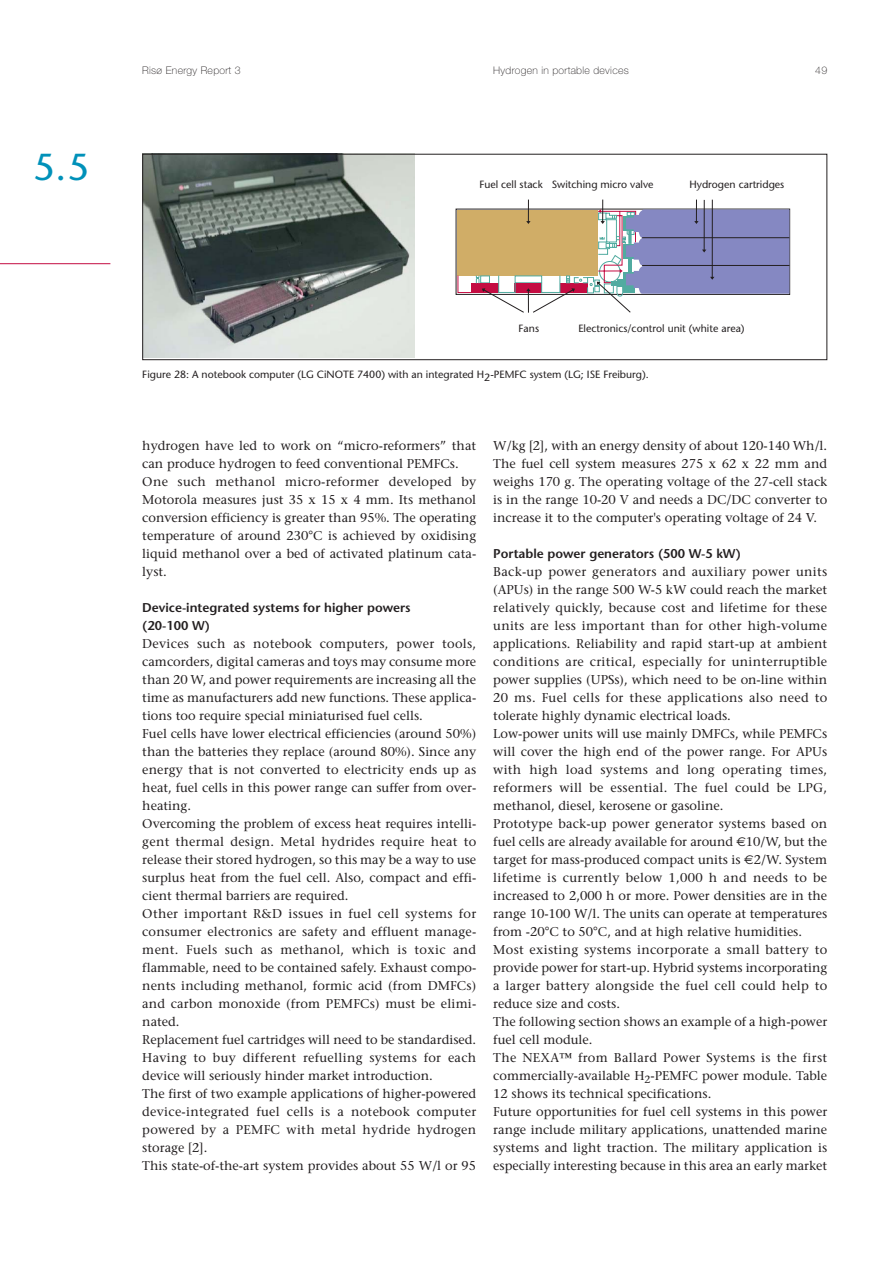
<style>
.page{position:relative;width:893px;height:1263px;background:#fff}
.page>*{position:absolute;margin:0;border:0;box-sizing:border-box;transform-origin:0 0}
.t1{font:37.5px "Stone Sans";color:#0091b9}
.t2{font:12.75px/18px "Stone Serif";color:#231f20}
.t3{font:600 12.75px/18px "Stone Sans";color:#231f20}
.t4{font:10.5px "Stone Sans";color:#231f20}
.t5{font:100 10.5px "Helvetica Neue";letter-spacing:.03em;color:#231f20}
.s1{font-family:"Euro Sans"}
</style>
<div class="page">
<img style="left:144px;top:156px;width:270px;height:202px">
<hr style="left:0;top:263px;width:110px;height:1px;background:#c40c42">
<svg style="left:457px;top:200px;width:332px;height:161px"></svg>
<div style="left:142px;top:154px;width:685px;height:206px;border:1px solid #231f20"></div>
<h1 class="t1" style="left:34px;top:153px;width:57px">5.5</h1>
<p class="t5" style="left:142px;top:67px;width:100px">Risø Energy Report 3</p>
<p class="t5" style="left:493px;top:67px;width:137px">Hydrogen in portable devices</p>
<p class="t5" style="left:815px;top:67px;width:13px">49</p>
<p class="t4" style="left:479px;top:180px;width:176px">Fuel cell stack Switching micro valve</p>
<p class="t4" style="left:689px;top:180px;width:96px">Hydrogen cartridges</p>
<p class="t4" style="left:518px;top:324px;width:22px">Fans</p>
<p class="t4" style="left:578px;top:324px;width:168px">Electronics/control unit (white area)</p>
<p class="t4" style="left:142px;top:370px;width:508px">Figure 28: A notebook computer (LG CiNOTE 7400) with an integrated H2-PEMFC system (LG; ISE Freiburg).</p>
<p class="t2" style="left:142px;top:438px;width:335px">hydrogen have led to work on “micro-reformers” that can produce hydrogen to feed conventional PEMFCs.<br>One such methanol micro-reformer developed by Motorola measures just 35 x 15 x 4 mm. Its methanol conversion efficiency is greater than 95%. The operating temperature of around 230°C is achieved by oxidising liquid methanol over a bed of activated platinum cata&shy;lyst.</p>
<p class="t3" style="left:142px;top:600px;width:270px">Device-integrated systems for higher powers (20-100 W)</p>
<p class="t2" style="left:142px;top:636px;width:335px">Devices such as notebook computers, power tools, camcorders, digital cameras and toys may consume more than 20 W, and power requirements are increasing all the time as manufacturers add new functions. These applica&shy;tions too require special miniaturised fuel cells.<br>Fuel cells have lower electrical efficiencies (around 50%) than the batteries they replace (around 80%). Since any energy that is not converted to electricity ends up as heat, fuel cells in this power range can suffer from over&shy;heating.<br>Overcoming the problem of excess heat requires intelli&shy;gent thermal design. Metal hydrides require heat to release their stored hydrogen, so this may be a way to use surplus heat from the fuel cell. Also, compact and effi&shy;cient thermal barriers are required.<br>Other important R&amp;D issues in fuel cell systems for consumer electronics are safety and effluent manage&shy;ment. Fuels such as methanol, which is toxic and flammable, need to be contained safely. Exhaust compo&shy;nents including methanol, formic acid (from DMFCs) and carbon monoxide (from PEMFCs) must be elimi&shy;nated.<br>Replacement fuel cartridges will need to be standardised.<br>Having to buy different refuelling systems for each device will seriously hinder market introduction.<br>The first of two example applications of higher-powered device-integrated fuel cells is a notebook computer powered by a PEMFC with metal hydride hydrogen storage [2].<br>This state-of-the-art system provides about 55 W/l or 95</p>
<p class="t2" style="left:493px;top:438px;width:335px;text-align:justify">W/kg [2], with an energy density of about 120-140 Wh/l.<br>The fuel cell system measures 275 x 62 x 22 mm and weighs 170 g. The operating voltage of the 27-cell stack is in the range 10-20 V and needs a DC/DC converter to increase it to the computer's operating voltage of 24 V.</p>
<p class="t3" style="left:493px;top:546px;width:249px">Portable power generators (500 W-5 kW)</p>
<p class="t2" style="left:493px;top:564px;width:335px">Back-up power generators and auxiliary power units (APUs) in the range 500 W-5 kW could reach the market relatively quickly, because cost and lifetime for these units are less important than for other high-volume applications. Reliability and rapid start-up at ambient conditions are critical, especially for uninterruptible power supplies (UPSs), which need to be on-line within 20 ms. Fuel cells for these applications also need to tolerate highly dynamic electrical loads.<br>Low-power units will use mainly DMFCs, while PEMFCs will cover the high end of the power range. For APUs with high load systems and long operating times, reformers will be essential. The fuel could be LPG, methanol, diesel, kerosene or gasoline.<br>Prototype back-up power generator systems based on fuel cells are already available for around <span class="s1">€</span>10/W, but the target for mass-produced compact units is <span class="s1">€</span>2/W. System lifetime is currently below 1,000 h and needs to be increased to 2,000 h or more. Power densities are in the range 10-100 W/l. The units can operate at temperatures from -20°C to 50°C, and at high relative humidities.<br>Most existing systems incorporate a small battery to provide power for start-up. Hybrid systems incorporating a larger battery alongside the fuel cell could help to reduce size and costs.<br>The following section shows an example of a high-power fuel cell module.<br>The NEXA™ from Ballard Power Systems is the first commercially-available H<sub>2</sub>-PEMFC power module. Table 12 shows its technical specifications.<br>Future opportunities for fuel cell systems in this power range include military applications, unattended marine systems and light traction. The military application is especially interesting because in this area an early market</p>
</div>
